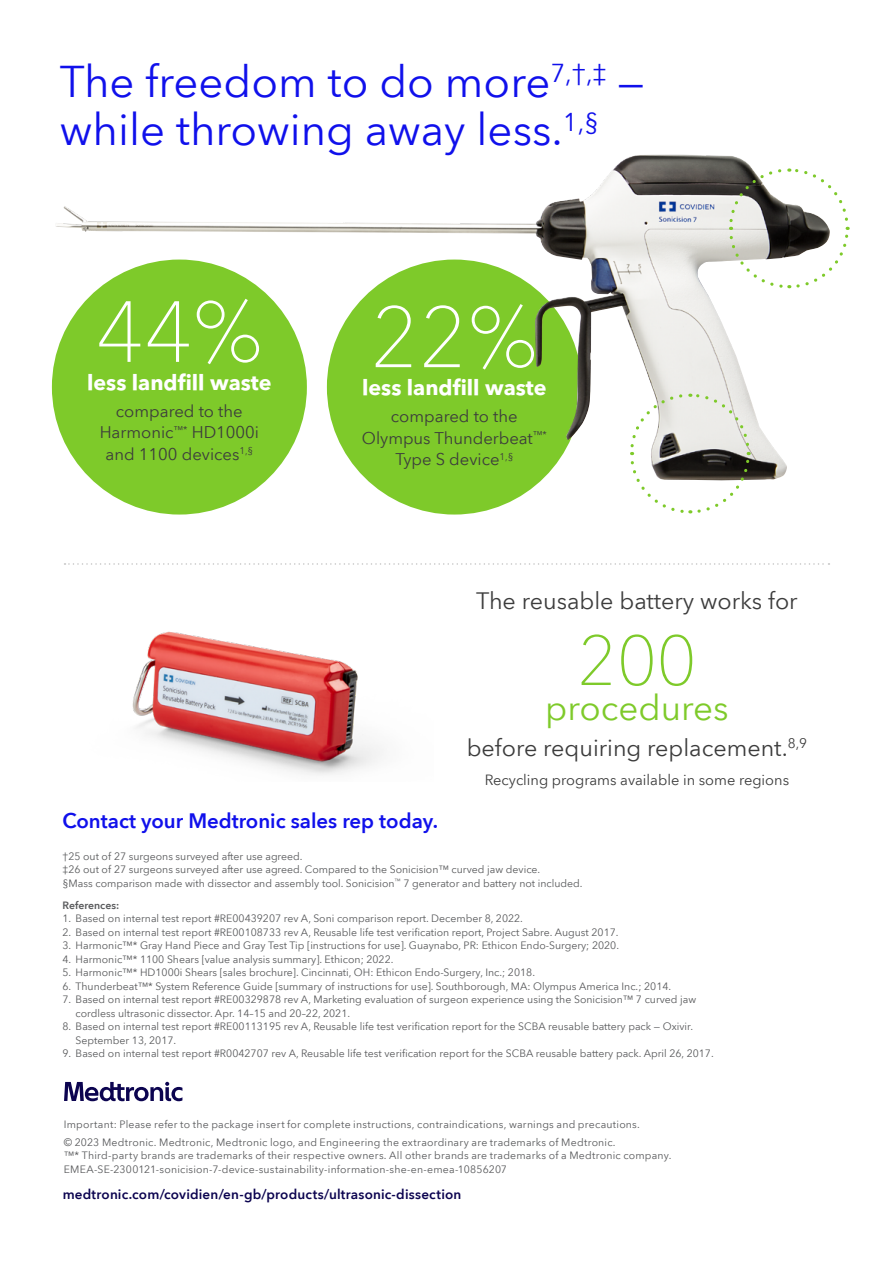
<style>
.page{position:relative;width:893px;height:1263px;background:#fff}
.page>*{position:absolute;margin:0;border:0;box-sizing:border-box;transform-origin:0 0}
.t1{font:100 85.65px "Avenir Next World";color:#fff}
.t2{font:100 70.05px "Avenir Next World";color:#7eca2a}
.t3{font:43.8px/48.2px "Avenir Next World";color:#1010eb}
.t4{font:34.95px "Avenir Next World";color:#7eca2a}
.t5{font:23.4px "Avenir Next World";color:#3c3c3c}
.t6{font:700 21.45px "Avenir Next World";color:#fff}
.t7{font:600 20.4px "Avenir Next World";color:#1010eb}
.t8{font:16.65px/21.6px "Avenir Next World";color:#3c3c3c;text-align:center}
.t9{font:14.55px "Avenir Next World";color:#3c3c3c}
.t10{font:600 13.5px "Avenir Next World";letter-spacing:.015em;color:#0c0450}
.t11{font:10.5px/13.5px "Avenir Next World";color:#58595b}
.t12{font:10.5px/17.7px "Avenir Next World";letter-spacing:.02em;color:#58595b}
.t13{font:600 10.5px "Avenir Next World";color:#58595b}
</style>
<div class="page">
<div style="left:327px;top:260px;width:255px;height:254px;background:#7eca2a;border-radius:50%"></div>
<img style="left:56px;top:155px;width:731px;height:325px">
<svg style="left:628px;top:392px;width:123px;height:122px"></svg>
<svg style="left:727px;top:167px;width:123px;height:123px"></svg>
<div style="left:52px;top:260px;width:255px;height:254px;background:#7eca2a;border-radius:50%"></div>
<img style="left:132px;top:631px;width:252px;height:144px">
<svg style="left:65px;top:563px;width:764px;height:2px"></svg>
<svg style="left:64px;top:1082px;width:118px;height:19px"></svg>
<h3 class="t3" style="left:60px;top:58px;width:586px">The freedom to do more<sup>7,†,‡</sup> — while throwing away less.<sup>1,§</sup></h3>
<h1 class="t1" style="left:96px;top:263px;width:169px">44%</h1>
<h3 class="t8" style="left:100px;top:400px;width:161px">compared to the<br>Harmonic<sup>™*</sup> HD1000i and 1100 devices<sup>1,§</sup></h3>
<h3 class="t6" style="left:87px;top:370px;width:186px">less landfill waste</h3>
<h1 class="t1" style="left:371px;top:268px;width:169px">22%</h1>
<h3 class="t8" style="left:362px;top:406px;width:187px">compared to the<br>Olympus Thunderbeat<sup>™*<br></sup>Type S device<sup>1,§</sup></h3>
<h3 class="t6" style="left:362px;top:375px;width:186px">less landfill waste</h3>
<h3 class="t5" style="left:476px;top:582px;width:323px">The reusable battery works for</h3>
<h2 class="t2" style="left:577px;top:604px;width:120px">200</h2>
<h3 class="t4" style="left:545px;top:679px;width:185px">procedures</h3>
<h3 class="t5" style="left:467px;top:729px;width:342px">before requiring replacement.<sup>8,9</sup></h3>
<h3 class="t9" style="left:485px;top:769px;width:306px">Recycling programs available in some regions</h3>
<h3 class="t7" style="left:63px;top:809px;width:377px">Contact your Medtronic sales rep today.</h3>
<p class="t11" style="left:63px;top:849px;width:522px">†25 out of 27 surgeons surveyed after use agreed.<br>‡26 out of 27 surgeons surveyed after use agreed. Compared to the Sonicision™ curved jaw device.<br>§Mass comparison made with dissector and assembly tool. Sonicision<sup>™</sup> 7 generator and battery not included.</p>
<p class="t13" style="left:63px;top:899px;width:58px">References:</p>
<p class="t11" style="left:63px;top:912px;width:462px">1. Based on internal test report #RE00439207 rev A, Soni comparison report. December 8, 2022.</p>
<p class="t11" style="left:63px;top:925px;width:558px">2. Based on internal test report #RE00108733 rev A, Reusable life test verification report, Project Sabre. August 2017.</p>
<p class="t11" style="left:63px;top:939px;width:558px">3. Harmonic™* Gray Hand Piece and Gray Test Tip [instructions for use]. Guaynabo, PR: Ethicon Endo-Surgery; 2020.</p>
<p class="t11" style="left:63px;top:952px;width:332px">4. Harmonic™* 1100 Shears [value analysis summary]. Ethicon; 2022.</p>
<p class="t11" style="left:63px;top:966px;width:474px">5. Harmonic™* HD1000i Shears [sales brochure]. Cincinnati, OH: Ethicon Endo-Surgery, Inc.; 2018.</p>
<p class="t11" style="left:63px;top:979px;width:610px">6. Thunderbeat™* System Reference Guide [summary of instructions for use]. Southborough, MA: Olympus America Inc.; 2014.</p>
<p class="t11" style="left:76px;top:993px;width:622px;text-indent:-13px">7. Based on internal test report #RE00329878 rev A, Marketing evaluation of surgeon experience using the Sonicision™ 7 curved jaw cordless ultrasonic dissector. Apr. 14–15 and 20–22, 2021.</p>
<p class="t11" style="left:76px;top:1020px;width:619px;text-indent:-13px">8. Based on internal test report #RE00113195 rev A, Reusable life test verification report for the SCBA reusable battery pack — Oxivir.<br>September 13, 2017.</p>
<p class="t11" style="left:63px;top:1047px;width:653px">9. Based on internal test report #R0042707 rev A, Reusable life test verification report for the SCBA reusable battery pack. April 26, 2017.</p>
<p class="t12" style="left:64px;top:1115px;width:578px">Important: Please refer to the package insert for complete instructions, contraindications, warnings and precautions. © 2023 Medtronic. Medtronic, Medtronic logo, and Engineering the extraordinary are trademarks of Medtronic.</p>
<p class="t12" style="left:64px;top:1149px;width:609px;line-height:13.5px">™* Third-party brands are trademarks of their respective owners. All other brands are trademarks of a Medtronic company.<br>EMEA-SE-2300121-sonicision-7-device-sustainability-information-she-en-emea-10856207</p>
<p class="t10" style="left:63px;top:1187px;width:400px">medtronic.com/covidien/en-gb/products/ultrasonic-dissection</p>
</div>
